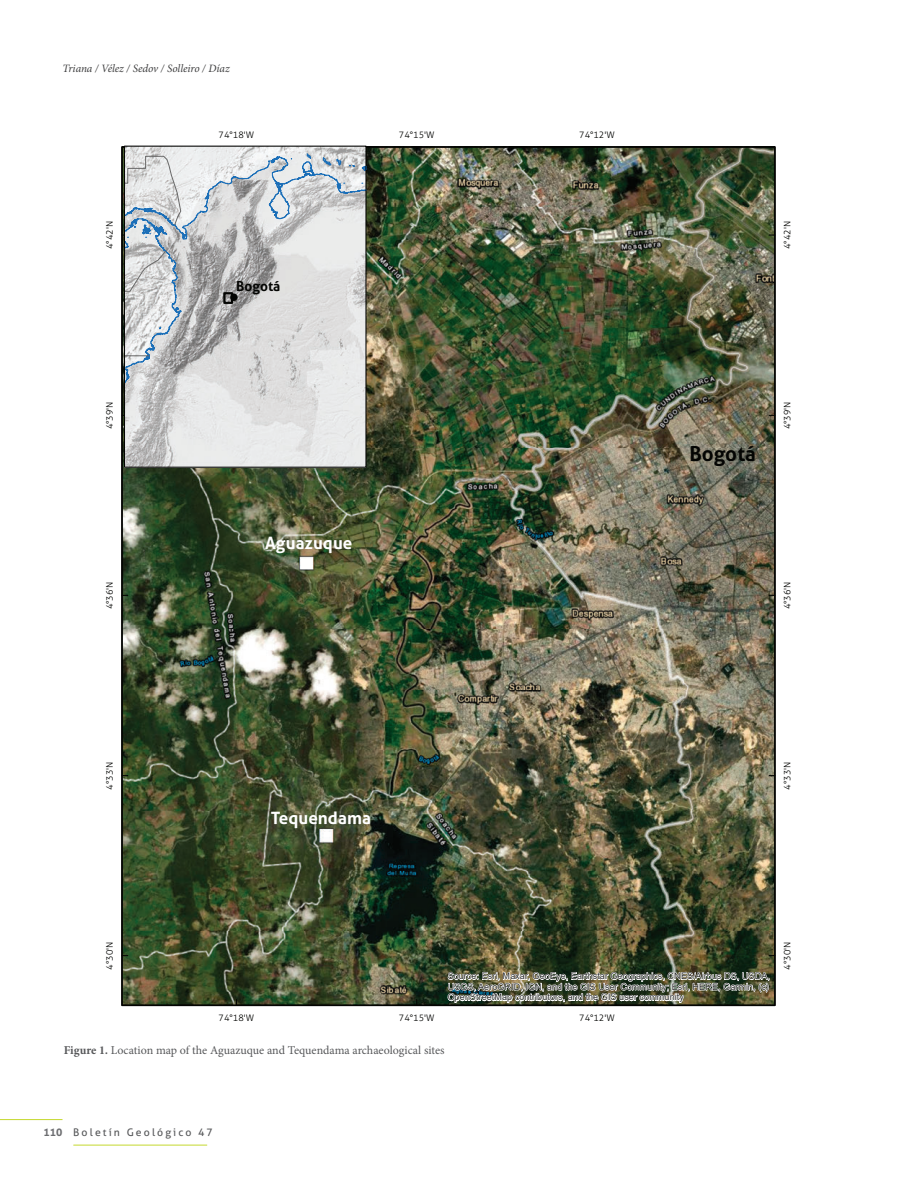
<style>
.page{position:relative;width:918px;height:1188px;background:#fff}
.page>*{position:absolute;margin:0;border:0;box-sizing:border-box;transform-origin:0 0}
.t1{font:700 20.55px "Aller";letter-spacing:.005em;color:#040503}
.t2{font:700 16.95px "Aller";letter-spacing:.01em;color:#fff}
.t3{font:700 13.65px "Aller";letter-spacing:-.005em;color:#040503}
.t4{font:12px "Minion Pro";color:#57585a}
.t5{font:italic 11.25px "Minion Pro";letter-spacing:-.005em;color:#3e3e3f}
.t6{font:10.95px "ESRI Default Marker";color:#040503}
.t7{font:10.5px "Aller";letter-spacing:.2em;color:#57585a}
.t8{font:9px/10.5px "Arial";letter-spacing:.005em;color:#2d2e2e}
.t9{font:300 9px "Aller";letter-spacing:.005em;color:#040503}
.s1{font-weight:700}
.s2{font-weight:700;font-style:italic}
.s3{font-weight:700;color:#6c6d70}
</style>
<div class="page">
<hr style="left:0;top:1119px;width:63px;height:1px;background:#c4d82d">
<hr style="left:74px;top:1145px;width:133px;height:1px;background:#c4d82d">
<img style="left:124px;top:149px;width:649px;height:854px">
<img style="left:447px;top:966px;width:323px;height:41px">
<img style="left:126px;top:422px;width:239px;height:44px">
<svg style="left:122px;top:147px;width:246px;height:275px;background:#ced0d1"></svg>
<div style="left:124px;top:146px;width:243px;height:322px;border:1px solid #040503"></div>
<div style="left:223px;top:292px;width:10px;height:12px;border:2px solid #040503"></div>
<p class="t5" style="left:63px;top:62px;width:169px">Triana / Vélez / Sedov / Solleiro / Díaz</p>
<p class="t9" style="left:219px;top:129px;width:37px">74°18'W</p>
<p class="t9" style="left:399px;top:129px;width:37px">74°15'W</p>
<p class="t9" style="left:579px;top:129px;width:37px">74°12'W</p>
<p class="t9" style="left:104px;top:249px;width:29px;rotate:-90deg">4°42'N</p>
<p class="t9" style="left:782px;top:249px;width:29px;rotate:-90deg">4°42'N</p>
<p class="t3" style="left:236px;top:278px;width:46px">Bogotá</p>
<p class="t6" style="left:230px;top:291px;width:9px">!</p>
<p class="t9" style="left:104px;top:429px;width:29px;rotate:-90deg">4°39'N</p>
<p class="t9" style="left:782px;top:429px;width:29px;rotate:-90deg">4°39'N</p>
<p class="t2" style="left:265px;top:532px;width:89px">Aguazuque</p>
<p class="t1" style="left:690px;top:441px;width:68px">Bogotá</p>
<p class="t9" style="left:104px;top:609px;width:29px;rotate:-90deg">4°36'N</p>
<p class="t9" style="left:782px;top:609px;width:29px;rotate:-90deg">4°36'N</p>
<p class="t9" style="left:104px;top:790px;width:29px;rotate:-90deg">4°33'N</p>
<p class="t9" style="left:782px;top:790px;width:29px;rotate:-90deg">4°33'N</p>
<p class="t2" style="left:271px;top:808px;width:102px">Tequendama</p>
<p class="t9" style="left:104px;top:970px;width:29px;rotate:-90deg">4°30'N</p>
<p class="t9" style="left:782px;top:970px;width:29px;rotate:-90deg">4°30'N</p>
<p class="t9" style="left:219px;top:1012px;width:37px">74°18'W</p>
<p class="t9" style="left:399px;top:1012px;width:37px">74°15'W</p>
<p class="t8" style="left:448px;top:971px;width:324px">Source: Esri, Maxar, GeoEye, Earthstar Geographics, CNES/Airbus DS, USDA,<br>USGS, AeroGRID, IGN, and the GIS User Community; Esri, HERE, Garmin, (c)<br>OpenStreetMap contributors, and the GIS user community</p>
<p class="t9" style="left:579px;top:1012px;width:37px">74°12'W</p>
<h3 class="t4" style="left:64px;top:1042px;width:382px"><span class="s1">Figure 1</span><span class="s2">.</span> Location map of the Aguazuque and Tequendama archaeological sites</h3>
<p class="t7" style="left:44px;top:1126px;width:171px"><span class="s3">110</span> Boletín Geológico 47</p>
</div>
